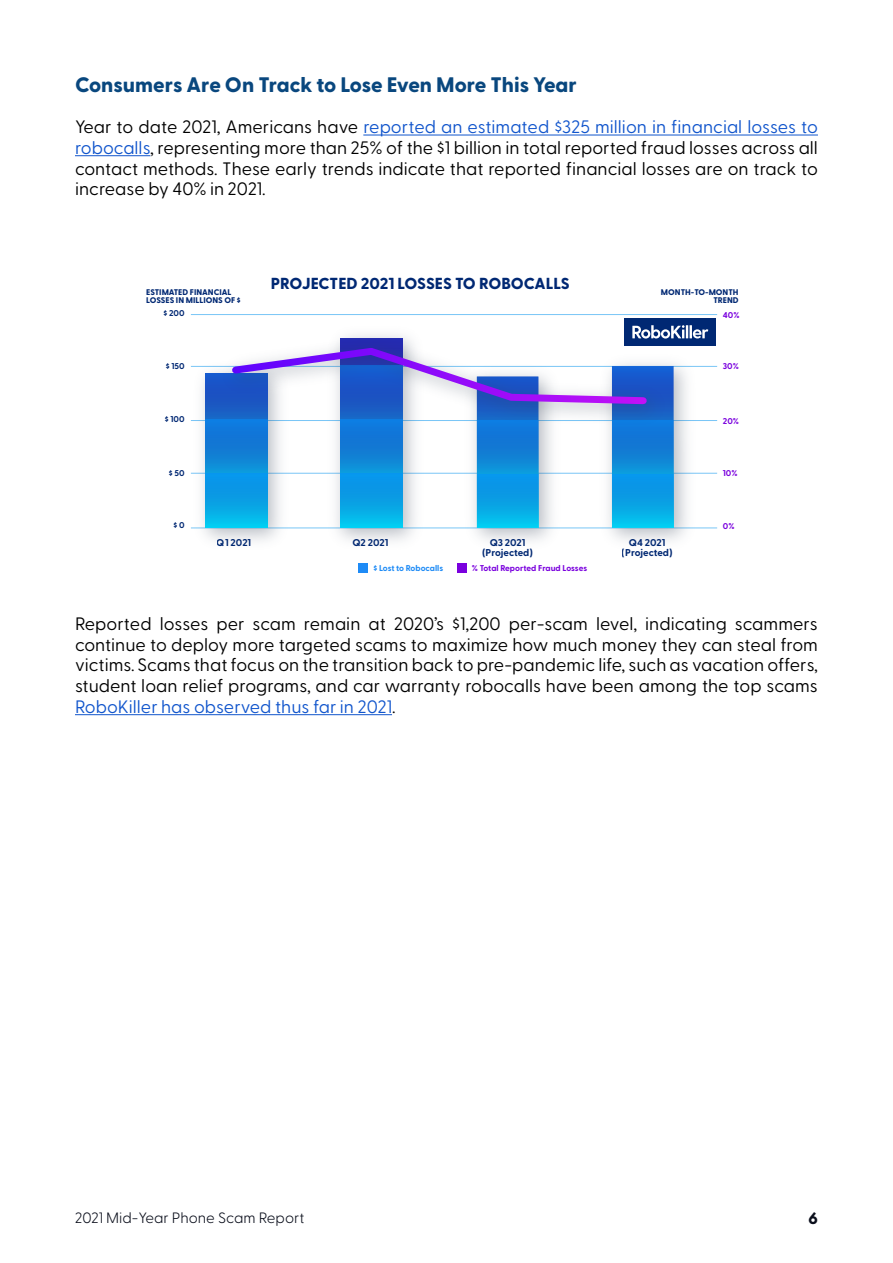
<style>
.page{position:relative;width:893px;height:1263px;background:#fff}
.page>*{position:absolute;margin:0;border:0;box-sizing:border-box;transform-origin:0 0}
.t1{font:800 21px "Greycliff CF";color:#09477e}
.t2{font:18px/20.7px "Greycliff CF";color:#000;text-align:justify}
.t3{font:800 16.5px "Greycliff CF";color:#0b0f1c}
.t4{font:800 15.9px "Greycliff CF";color:#002873}
.t5{font:300 15px "Greycliff CF";color:#0b0f1c}
.t6{font:700 9.9px/9.9px "Greycliff CF";color:#002873;text-align:center}
.t7{font:700 8.4px "Greycliff CF";color:#7a00de}
.t8{font:700 8.4px "Greycliff CF";color:#002873}
.t9{font:700 8.4px "Greycliff CF";letter-spacing:-.005em;color:#1e8bf6}
.t10{font:800 8.25px/8.2px "Greycliff CF";color:#002873}
.s1{color:#15c}
</style>
<div class="page">
<hr style="left:363px;top:135px;width:455px;height:1px;background:#15c">
<hr style="left:75px;top:155px;width:75px;height:1px;background:#15c">
<hr style="left:75px;top:714px;width:317px;height:1px;background:#15c">
<hr style="left:191px;top:420px;width:526px;height:1px;background:#79c6f6">
<hr style="left:191px;top:366px;width:526px;height:1px;background:#79c6f6">
<hr style="left:191px;top:528px;width:526px;height:1px;background:#79c6f6">
<hr style="left:191px;top:473px;width:526px;height:1px;background:#79c6f6">
<hr style="left:191px;top:314px;width:526px;height:1px;background:#79c6f6">
<div style="left:457px;top:563px;width:10px;height:10px;background:#7a00de"></div>
<div style="left:358px;top:563px;width:10px;height:10px;background:#1e8bf6"></div>
<div style="left:625px;top:318px;width:91px;height:28px;background:#002873"></div>
<img style="left:190px;top:365px;width:104px;height:177px">
<div style="left:205px;top:474px;width:62px;height:54px;background:linear-gradient(to bottom,#0b89e5,#04c3eb)"></div>
<div style="left:205px;top:420px;width:62px;height:54px;background:linear-gradient(to bottom,#116fda,#1090d6)"></div>
<div style="left:205px;top:373px;width:62px;height:47px;background:linear-gradient(to bottom,#1950c9,#1b60c1)"></div>
<img style="left:322px;top:528px;width:107px;height:14px">
<img style="left:458px;top:528px;width:108px;height:13px">
<img style="left:593px;top:528px;width:108px;height:14px">
<img style="left:214px;top:365px;width:14px;height:66px">
<svg style="left:228px;top:325px;width:480px;height:203px"></svg>
<p class="t1" style="left:75px;top:72px;width:503px">Consumers Are On Track to Lose Even More This Year</p>
<p class="t2" style="left:75px;top:117px;width:745px">Year to date 2021, Americans have <span class="s1">reported an estimated $325 million in financial losses to robocalls</span>, representing more than 25% of the $1 billion in total reported fraud losses across all contact methods. These early trends indicate that reported financial losses are on track to increase by 40% in 2021.</p>
<p class="t10" style="left:146px;top:288px;width:96px">ESTIMATED FINANCIAL<br>LOSSES IN MILLIONS OF $</p>
<p class="t4" style="left:271px;top:274px;width:300px">PROJECTED 2021 LOSSES TO ROBOCALLS</p>
<p class="t10" style="left:661px;top:288px;width:79px;text-align:right">MONTH-TO-MONTH<br>TREND</p>
<p class="t8" style="left:163px;top:308px;width:23px">$ 200</p>
<p class="t7" style="left:723px;top:310px;width:18px">40%</p>
<p class="t8" style="left:166px;top:361px;width:20px">$ 150</p>
<p class="t7" style="left:723px;top:361px;width:18px">30%</p>
<p class="t8" style="left:165px;top:414px;width:21px">$ 100</p>
<p class="t7" style="left:723px;top:416px;width:18px">20%</p>
<p class="t8" style="left:169px;top:468px;width:17px">$ 50</p>
<p class="t7" style="left:723px;top:468px;width:16px">10%</p>
<p class="t8" style="left:173px;top:520px;width:13px">$ 0</p>
<p class="t7" style="left:723px;top:521px;width:13px">0%</p>
<p class="t6" style="left:217px;top:538px;width:36px">Q1 2021</p>
<p class="t6" style="left:352px;top:538px;width:37px">Q2 2021</p>
<p class="t6" style="left:482px;top:538px;width:52px">Q3 2021 (Projected)</p>
<p class="t6" style="left:622px;top:538px;width:52px">Q4 2021 (Projected)</p>
<p class="t9" style="left:374px;top:562px;width:71px">$ Lost to Robocalls</p>
<p class="t7" style="left:472px;top:562px;width:117px">% Total Reported Fraud Losses</p>
<p class="t2" style="left:75px;top:613px;width:745px">Reported losses per scam remain at 2020’s $1,200 per-scam level, indicating scammers continue to deploy more targeted scams to maximize how much money they can steal from victims. Scams that focus on the transition back to pre-pandemic life, such as vacation offers, student loan relief programs, and car warranty robocalls have been among the top scams <span class="s1">RoboKiller has observed thus far in 2021</span>.</p>
<p class="t5" style="left:75px;top:1209px;width:231px">2021 Mid-Year Phone Scam Report</p>
<p class="t3" style="left:809px;top:1208px;width:11px">6</p>
</div>
